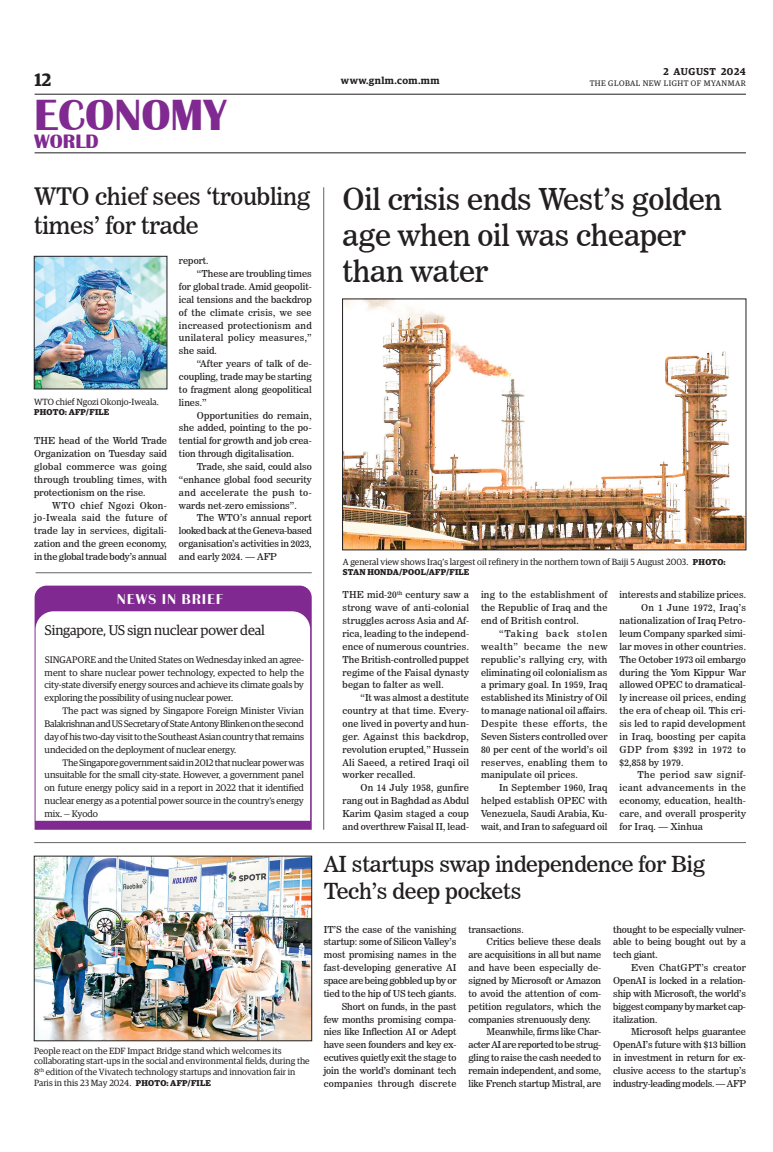
<style>
.page{position:relative;width:773px;height:1152px;background:#fff}
.page>*{position:absolute;margin:0;border:0;box-sizing:border-box;transform-origin:0 0}
.t1{font:700 45px "Britannic";color:#802990}
._2_Clm_Head{font:30px/36px "News 706 BT Roman C";letter-spacing:-.01em;color:#231f20}
._2_Clm_Head-2{font:24px/28.8px "News 706 BT Roman C";letter-spacing:-.01em;color:#231f20}
._2_Clm_Head-3{font:22px/26.4px "News 706 BT Roman C";letter-spacing:-.01em;color:#231f20}
.t2{font:700 20px "Britannic";color:#802990}
.t3{font:600 18px "Guardian Egyp";color:#231f20}
.Brief_Head{font:14px "Guardian Egyp";letter-spacing:-.01em;color:#231f20}
._2nd_Body{font:14px "Britannic BQ";letter-spacing:.09em;color:#fff}
.t4{font:600 10px "Guardian Egyp";letter-spacing:.05em;color:#231f20}
._2nd_Body-2{font:9.5px/12.8px "News 706 BT Roman C";color:#231f20;text-align:justify}
.Brief_2nd_Body{font:9.5px/12.9px "Guardian Egyp";letter-spacing:-.01em;color:#231f20;text-align:justify}
.Normal_Para{font:9.5px/12.8px "News 706 BT Roman C";color:#231f20;text-align:justify}
.t5{font:9px/10.8px "Guardian Egyp";color:#231f20}
.t6{font:700 8.5px "Guardian Egyp";letter-spacing:.02em;color:#231f20}
.t7{font:8px "Guardian Egyp";letter-spacing:.06em;color:#231f20}
.s1{font-weight:700;font-size:8.5px}
</style>
<div class="page">
<hr style="left:35px;top:94px;width:711px;height:1px;background:#231f20">
<hr style="left:35px;top:152px;width:711px;height:1px;background:#231f20">
<svg style="left:35px;top:586px;width:277px;height:244px;background:#832f93"></svg>
<svg style="left:36px;top:611px;width:274px;height:210px"></svg>
<img style="left:344px;top:301px;width:400px;height:247px">
<div style="left:342px;top:299px;width:404px;height:251px;border:1px solid #231f20"></div>
<img style="left:36px;top:258px;width:129px;height:129px">
<div style="left:34px;top:256px;width:133px;height:133px;border:1px solid #231f20"></div>
<img style="left:36px;top:858px;width:274px;height:181px">
<div style="left:34px;top:856px;width:278px;height:185px;border:1px solid #231f20"></div>
<hr style="left:34px;top:842px;width:712px;height:1px;background:#231f20">
<hr style="left:36px;top:573px;width:276px;height:1px;background:#231f20">
<hr style="left:323px;top:187px;width:1px;height:643px;background:#231f20">
<h3 class="t3" style="left:35px;top:67px;width:18px">12</h3>
<h1 class="t1" style="left:34px;top:90px;width:194px">ECONOMY</h1>
<h3 class="t2" style="left:34px;top:130px;width:66px">WORLD</h3>
<p class="t4" style="left:663px;top:64px;width:84px">2 AUGUST 2024</p>
<p class="t4" style="left:341px;top:73px;width:100px">www.gnlm.com.mm</p>
<p class="t7" style="left:589px;top:78px;width:158px">THE GLOBAL NEW LIGHT OF MYANMAR</p>
<p class="_2_Clm_Head-2" style="left:34px;top:182px;width:277px">WTO chief sees ‘troubling times’ for trade</p>
<p class="t5" style="left:34px;top:395px;width:126px">WTO chief Ngozi Okonjo-Iweala.</p>
<p class="t6" style="left:34px;top:405px;width:76px">PHOTO: AFP/FILE</p>
<p class="Normal_Para" style="left:34px;top:434px;width:134px">THE head of the World Trade Organization on Tuesday said global commerce was going through troubling times, with protectionism on the rise.</p>
<p class="_2nd_Body-2" style="left:34px;top:499px;width:134px;text-indent:18px">WTO chief Ngozi Okon&shy;jo-Iweala said the future of trade lay in services, digitali&shy;zation and the green economy, in the global trade body’s annual</p>
<p class="_2nd_Body-2" style="left:179px;top:255px;width:31px">report.</p>
<p class="_2nd_Body-2" style="left:179px;top:267px;width:134px;text-indent:18px">“These are troubling times for global trade. Amid geopolit&shy;ical tensions and the backdrop of the climate crisis, we see increased protectionism and unilateral policy measures,” she said.</p>
<p class="_2nd_Body-2" style="left:179px;top:357px;width:134px;text-indent:18px">“After years of talk of de&shy;coupling, trade may be starting to fragment along geopolitical lines.”</p>
<p class="_2nd_Body-2" style="left:179px;top:409px;width:134px;text-indent:18px">Opportunities do remain, she added, pointing to the po&shy;tential for growth and job crea&shy;tion through digitalisation.</p>
<p class="_2nd_Body-2" style="left:179px;top:460px;width:134px;text-indent:18px">Trade, she said, could also “enhance global food security and accelerate the push to&shy;wards net-zero emissions”.</p>
<p class="_2nd_Body-2" style="left:179px;top:512px;width:134px;text-indent:18px">The WTO’s annual report looked back at the Geneva-based organisation’s activities in 2023, and early 2024. — AFP</p>
<p class="_2nd_Body" style="left:117px;top:591px;width:107px">NEWS IN BRIEF</p>
<p class="Brief_Head" style="left:45px;top:621px;width:222px">Singapore, US sign nuclear power deal</p>
<p class="Brief_2nd_Body" style="left:45px;top:652px;width:261px">SINGAPORE and the United States on Wednesday inked an agree&shy;ment to share nuclear power technology, expected to help the city-state diversify energy sources and achieve its climate goals by exploring the possibility of using nuclear power.</p>
<p class="Brief_2nd_Body" style="left:45px;top:704px;width:261px;text-indent:18px">The pact was signed by Singapore Foreign Minister Vivian Balakrishnan and US Secretary of State Antony Blinken on the second day of his two-day visit to the Southeast Asian country that remains undecided on the deployment of nuclear energy.</p>
<p class="Brief_2nd_Body" style="left:45px;top:755px;width:261px;text-indent:18px">The Singapore government said in 2012 that nuclear power was unsuitable for the small city-state. However, a government panel on future energy policy said in a report in 2022 that it identified nuclear energy as a potential power source in the country’s energy mix. — Kyodo</p>
<p class="t5" style="left:34px;top:1045px;width:277px">People react on the EDF Impact Bridge stand which welcomes its collaborating start-ups in the social and environmental fields, during the 8<sup>th</sup> edition of the Vivatech technology startups and innovation fair in Paris in this 23 May 2024. <span class="s1">PHOTO: AFP/FILE</span></p>
<p class="_2_Clm_Head" style="left:342px;top:181px;width:381px">Oil crisis ends West’s golden age when oil was cheaper than water</p>
<p class="t5" style="left:343px;top:556px;width:384px">A general view shows Iraq’s largest oil refinery in the northern town of Baiji 5 August 2003. <span class="s1">PHOTO:</span></p>
<p class="t6" style="left:343px;top:566px;width:128px">STAN HONDA/POOL/AFP/FILE</p>
<p class="Normal_Para" style="left:342px;top:589px;width:128px">THE mid-20<sup>th</sup> century saw a strong wave of anti-colonial struggles across Asia and Af&shy;rica, leading to the independ&shy;ence of numerous countries.<br>The British-controlled puppet regime of the Faisal dynasty began to falter as well.</p>
<p class="_2nd_Body-2" style="left:342px;top:691px;width:128px;text-indent:18px">“It was almost a destitute country at that time. Every&shy;one lived in poverty and hun&shy;ger. Against this backdrop, revolution erupted,” Hussein Ali Saeed, a retired Iraqi oil worker recalled.</p>
<p class="_2nd_Body-2" style="left:342px;top:781px;width:128px;text-indent:18px">On 14 July 1958, gunfire rang out in Baghdad as Abdul Karim Qasim staged a coup and overthrew Faisal II, lead-</p>
<p class="_2nd_Body-2" style="left:481px;top:589px;width:128px">ing to the establishment of the Republic of Iraq and the end of British control.</p>
<p class="_2nd_Body-2" style="left:481px;top:627px;width:128px;text-indent:18px">“Taking back stolen wealth” became the new republic’s rallying cry, with eliminating oil colonialism as a primary goal. In 1959, Iraq established its Ministry of Oil to manage national oil affairs.<br>Despite these efforts, the Seven Sisters controlled over 80 per cent of the world’s oil reserves, enabling them to manipulate oil prices.</p>
<p class="_2nd_Body-2" style="left:481px;top:781px;width:128px;text-indent:18px">In September 1960, Iraq helped establish OPEC with Venezuela, Saudi Arabia, Ku&shy;wait, and Iran to safeguard oil</p>
<p class="_2nd_Body-2" style="left:619px;top:589px;width:128px">interests and stabilize prices.</p>
<p class="_2nd_Body-2" style="left:619px;top:601px;width:128px;text-indent:22px">On 1 June 1972, Iraq’s nationalization of Iraq Petro&shy;leum Company sparked simi&shy;lar moves in other countries.<br>The October 1973 oil embargo during the Yom Kippur War allowed OPEC to dramatical&shy;ly increase oil prices, ending the era of cheap oil. This cri&shy;sis led to rapid development in Iraq, boosting per capita GDP from $392 in 1972 to $2,858 by 1979.</p>
<p class="_2nd_Body-2" style="left:619px;top:768px;width:128px;text-indent:18px">The period saw signif&shy;icant advancements in the economy, education, health&shy;care, and overall prosperity for Iraq. — Xinhua</p>
<p class="_2_Clm_Head-3" style="left:324px;top:851px;width:383px">AI startups swap independence for Big<br>Tech’s deep pockets</p>
<p class="Normal_Para" style="left:324px;top:923px;width:134px">IT’S the case of the vanishing startup: some of Silicon Valley’s most promising names in the fast-developing generative AI space are being gobbled up by or tied to the hip of US tech giants.</p>
<p class="_2nd_Body-2" style="left:324px;top:1000px;width:134px;text-indent:18px">Short on funds, in the past few months promising compa&shy;nies like Inflection AI or Adept have seen founders and key ex&shy;ecutives quietly exit the stage to join the world’s dominant tech companies through discrete</p>
<p class="_2nd_Body-2" style="left:468px;top:923px;width:57px">transactions.</p>
<p class="_2nd_Body-2" style="left:468px;top:936px;width:134px;text-indent:18px">Critics believe these deals are acquisitions in all but name and have been especially de&shy;signed by Microsoft or Amazon to avoid the attention of com&shy;petition regulators, which the companies strenuously deny.</p>
<p class="_2nd_Body-2" style="left:468px;top:1025px;width:134px;text-indent:18px">Meanwhile, firms like Char&shy;acter AI are reported to be strug&shy;gling to raise the cash needed to remain independent, and some, like French startup Mistral, are</p>
<p class="_2nd_Body-2" style="left:613px;top:923px;width:134px">thought to be especially vulner&shy;able to being bought out by a tech giant.</p>
<p class="_2nd_Body-2" style="left:613px;top:961px;width:134px;text-indent:18px">Even ChatGPT’s creator OpenAI is locked in a relation&shy;ship with Microsoft, the world’s biggest company by market cap&shy;italization.</p>
<p class="_2nd_Body-2" style="left:613px;top:1025px;width:134px;text-indent:18px">Microsoft helps guarantee OpenAI’s future with $13 billion in investment in return for ex&shy;clusive access to the startup’s industry-leading models. — AFP</p>
</div>
